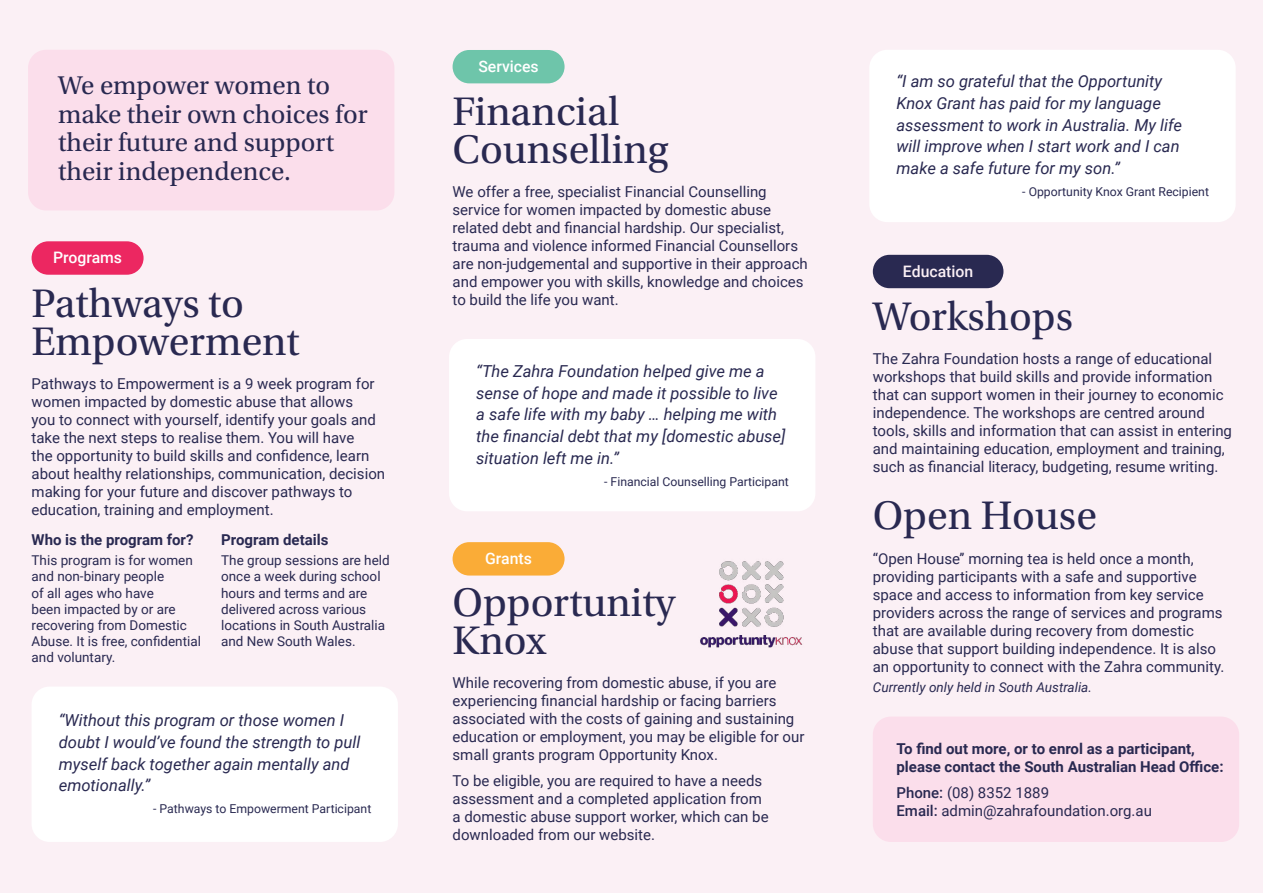
<style>
.page{position:relative;width:1263px;height:893px;background:#fbf0f5}
.page>*{position:absolute;margin:0;border:0;box-sizing:border-box;transform-origin:0 0}
.t1{font:42px/37.5px "Utopia Std";color:#292951}
.t2{font:27px/28.5px "Utopia Std";color:#292951}
.t3{font:italic 16.5px/21.8px "Roboto";color:#292951}
.t4{font:500 15.75px "Roboto";color:#fff}
.t5{font:500 15.75px "Roboto";color:#fbf0f5}
.t6{font:15px/18px "Roboto";color:#292951}
.t7{font:700 15px/18px "Roboto";color:#292951}
.t8{font:13.5px/16.2px "Roboto";color:#292951}
.t9{font:italic 13.5px "Roboto";color:#292951}
.t10{font:12.3px "Roboto";color:#292951}
.s1{font-weight:500}
</style>
<div class="page">
<div style="left:28px;top:50px;width:366px;height:160px;background:#fbdeeb;border-radius:18px"></div>
<div style="left:873px;top:717px;width:366px;height:125px;background:#fbdeeb;border-radius:18px"></div>
<div style="left:869px;top:50px;width:367px;height:172px;background:#fff;border-radius:18px"></div>
<div style="left:32px;top:687px;width:366px;height:155px;background:#fff;border-radius:18px"></div>
<div style="left:449px;top:339px;width:366px;height:172px;background:#fff;border-radius:18px"></div>
<div style="left:32px;top:241px;width:112px;height:34px;background:#ec2761;border-radius:17px"></div>
<div style="left:453px;top:542px;width:111px;height:33px;background:#faac37;border-radius:17px"></div>
<div style="left:453px;top:50px;width:111px;height:33px;background:#6ec5aa;border-radius:17px"></div>
<div style="left:873px;top:255px;width:130px;height:33px;background:#292951;border-radius:17px"></div>
<img style="left:700px;top:561px;width:103px;height:87px">
<h2 class="t2" style="left:58px;top:72px;width:311px">We empower women to make their own choices for their future and support their independence.</h2>
<p class="t4" style="left:53px;top:246px;width:71px">Programs</p>
<h1 class="t1" style="left:32px;top:285px;width:269px">Pathways to<br>Empowerment</h1>
<p class="t6" style="left:32px;top:374px;width:355px">Pathways to Empowerment is a 9 week program for women impacted by domestic abuse that allows<br>you to connect with yourself, identify your goals and take the next steps to realise them. You will have<br>the opportunity to build skills and confidence, learn about healthy relationships, communication, decision making for your future and discover pathways to education, training and employment.</p>
<p class="t7" style="left:32px;top:530px;width:163px">Who is the program for?</p>
<p class="t8" style="left:32px;top:552px;width:171px">This program is for women and non-binary people<br>of all ages who have<br>been impacted by or are recovering from Domestic<br>Abuse. It is free, confidential and voluntary.</p>
<p class="t7" style="left:221px;top:530px;width:109px">Program details</p>
<p class="t8" style="left:221px;top:552px;width:170px">The group sessions are held once a week during school hours and terms and are delivered across various locations in South Australia and New South Wales.</p>
<p class="t3" style="left:59px;top:709px;width:303px">“Without this program or those women I doubt I would’ve found the strength to pull myself back together again mentally and emotionally.”</p>
<p class="t10" style="left:153px;top:800px;width:220px">- Pathways to Empowerment Participant</p>
<p class="t4" style="left:478px;top:55px;width:62px">Services</p>
<h1 class="t1" style="left:453px;top:93px;width:217px">Financial<br>Counselling</h1>
<p class="t6" style="left:453px;top:182px;width:357px">We offer a free, specialist Financial Counselling service for women impacted by domestic abuse related debt and financial hardship. Our specialist, trauma and violence informed Financial Counsellors are non-judgemental and supportive in their approach and empower you with skills, knowledge and choices to build the life you want.</p>
<p class="t3" style="left:476px;top:360px;width:311px">“The Zahra Foundation helped give me a sense of hope and made it possible to live a safe life with my baby … helping me with the financial debt that my [domestic abuse] situation left me in.”</p>
<p class="t10" style="left:604px;top:473px;width:186px">- Financial Counselling Participant</p>
<p class="t4" style="left:485px;top:547px;width:48px">Grants</p>
<h1 class="t1" style="left:453px;top:585px;width:224px">Opportunity<br>Knox</h1>
<p class="t6" style="left:453px;top:673px;width:353px">While recovering from domestic abuse, if you are experiencing financial hardship or facing barriers associated with the costs of gaining and sustaining education or employment, you may be eligible for our small grants program Opportunity Knox.</p>
<p class="t6" style="left:453px;top:771px;width:318px">To be eligible, you are required to have a needs assessment and a completed application from a domestic abuse support worker, which can be downloaded from our website.</p>
<p class="t3" style="left:896px;top:70px;width:287px">“I am so grateful that the Opportunity Knox Grant has paid for my language assessment to work in Australia. My life will improve when I start work and I can make a safe future for my son.”</p>
<p class="t10" style="left:1022px;top:183px;width:188px">- Opportunity Knox Grant Recipient</p>
<p class="t5" style="left:903px;top:260px;width:72px">Education</p>
<h1 class="t1" style="left:873px;top:298px;width:202px">Workshops</h1>
<p class="t6" style="left:873px;top:349px;width:361px">The Zahra Foundation hosts a range of educational workshops that build skills and provide information that can support women in their journey to economic independence. The workshops are centred around tools, skills and information that can assist in entering and maintaining education, employment and training, such as financial literacy, budgeting, resume writing.</p>
<h1 class="t1" style="left:873px;top:497px;width:226px">Open House</h1>
<p class="t6" style="left:873px;top:549px;width:353px">“Open House’’ morning tea is held once a month, providing participants with a safe and supportive space and access to information from key service providers across the range of services and programs that are available during recovery from domestic abuse that support building independence. It is also an opportunity to connect with the Zahra community.</p>
<p class="t9" style="left:873px;top:678px;width:221px">Currently only held in South Australia.</p>
<p class="t7" style="left:896px;top:739px;width:329px">To find out more, or to enrol as a participant, please contact the South Australian Head Office:</p>
<p class="t6" style="left:896px;top:783px;width:257px"><span class="s1">Phone:</span> (08) 8352 1889<br><span class="s1">Email:</span> admin@zahrafoundation.org.au</p>
</div>
